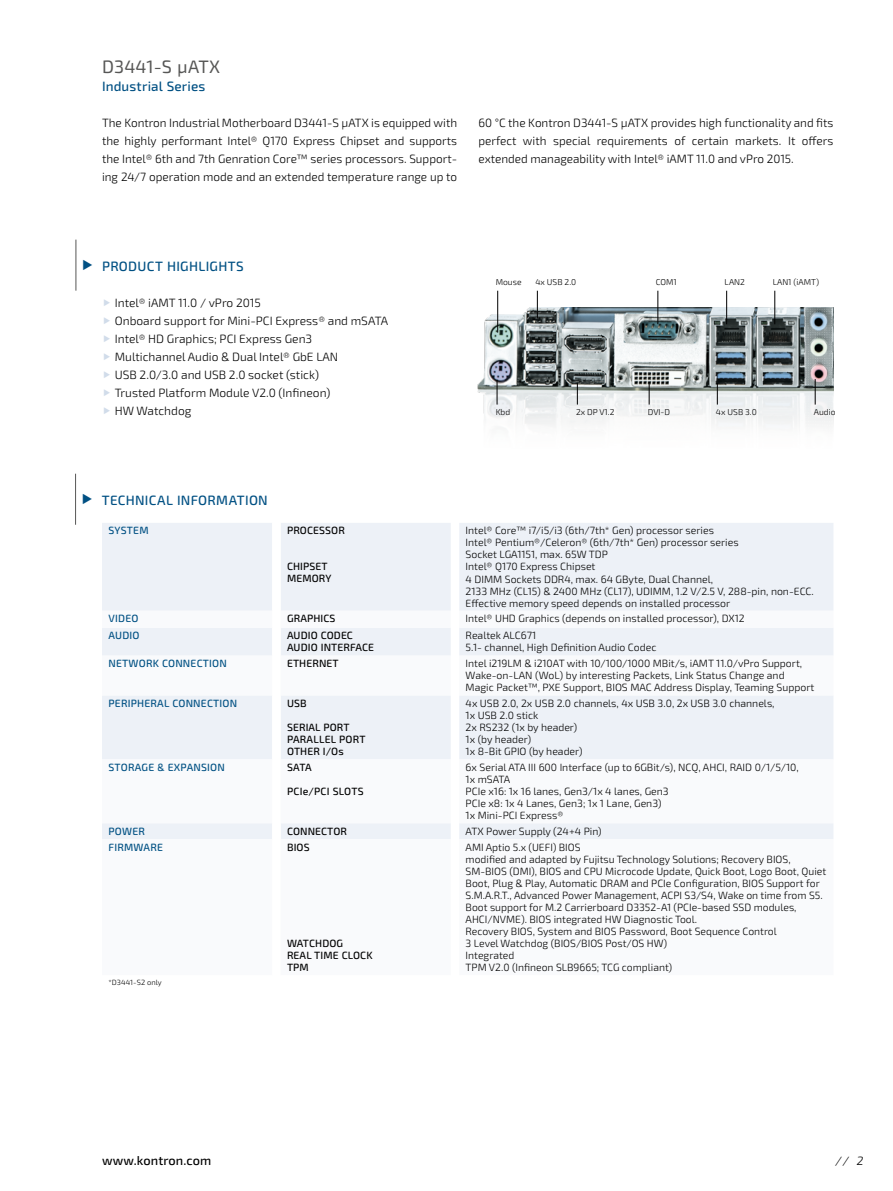
<style>
.page{position:relative;width:893px;height:1191px;background:#fff}
.page>*{position:absolute;margin:0;border:0;box-sizing:border-box;transform-origin:0 0}
.t1{font:18px "Sn T";letter-spacing:.01em;color:#575756}
.t2{font:500 13.5px "Sn T";letter-spacing:.02em;color:#005083}
.t3{font:500 12.75px "Sn T";letter-spacing:.01em;color:#000}
.t4{font:300 12px/18px "Sn T";color:#000;text-align:justify}
.t5{font:italic 300 12px "Sn T";color:#000}
.t6{font:300 10.5px/12px "Sn T";color:#000}
.t7{font:500 10.5px/12px "Sn T";letter-spacing:.01em;color:#000}
.t8{font:500 10.5px "Sn T";letter-spacing:.02em;color:#005083}
.t9{font:300 8.55px "Sn T";color:#000}
.t10{font:300 7.5px "Sn T";letter-spacing:.01em;color:#000}
</style>
<div class="page">
<img style="left:477px;top:307px;width:356px;height:119px">
<hr style="left:75px;top:474px;width:1px;height:51px;background:#575756">
<div style="left:102px;top:523px;width:731px;height:88px;background:#edf1f7"></div>
<svg style="left:272px;top:523px;width:9px;height:88px"></svg>
<svg style="left:102px;top:628px;width:731px;height:211px;fill:#f6f8fa"></svg>
<hr style="left:76px;top:240px;width:1px;height:51px;background:#575756">
<hr style="left:726px;top:291px;width:1px;height:33px;background:#000">
<hr style="left:657px;top:291px;width:1px;height:33px;background:#000">
<svg style="left:537px;top:291px;width:1px;height:27px"></svg>
<hr style="left:497px;top:291px;width:1px;height:41px;background:#000">
<hr style="left:774px;top:291px;width:1px;height:33px;background:#000">
<svg style="left:497px;top:380px;width:1px;height:24px"></svg>
<svg style="left:577px;top:383px;width:1px;height:21px"></svg>
<svg style="left:649px;top:383px;width:1px;height:21px"></svg>
<svg style="left:717px;top:383px;width:1px;height:21px"></svg>
<svg style="left:815px;top:379px;width:1px;height:25px"></svg>
<h1 class="t1" style="left:102px;top:56px;width:119px">D3441-S μATX</h1>
<p class="t2" style="left:102px;top:78px;width:105px">Industrial Series</p>
<p class="t4" style="left:102px;top:114px;width:357px">The Kontron Industrial Motherboard D3441-S µATX is equipped with the highly performant Intel® Q170 Express Chipset and supports the Intel® 6th and 7th Genration Core™ series processors. Support&shy;ing 24/7 operation mode and an extended temperature range up to</p>
<p class="t4" style="left:478px;top:114px;width:357px">60 °C the Kontron D3441-S µATX provides high functionality and fits perfect with special requirements of certain markets. It offers extended manageability with Intel® iAMT 11.0 and vPro 2015.</p>
<p class="t2" style="left:102px;top:258px;width:143px">PRODUCT HIGHLIGHTS</p>
<p class="t4" style="left:115px;top:294px;width:275px;text-align:left">Intel® iAMT 11.0 / vPro 2015<br>Onboard support for Mini-PCI Express® and mSATA Intel® HD Graphics; PCI Express Gen3<br>Multichannel Audio &amp; Dual Intel® GbE LAN<br>USB 2.0/3.0 and USB 2.0 socket (stick)<br>Trusted Platform Module V2.0 (Infineon)<br>HW Watchdog</p>
<p class="t2" style="left:102px;top:492px;width:168px">TECHNICAL INFORMATION</p>
<p class="t8" style="left:108px;top:524px;width:42px">SYSTEM</p>
<p class="t7" style="left:287px;top:525px;width:59px">PROCESSOR</p>
<p class="t7" style="left:287px;top:561px;width:46px">CHIPSET<br>MEMORY</p>
<p class="t9" style="left:496px;top:277px;width:27px">Mouse</p>
<p class="t9" style="left:535px;top:277px;width:42px">4x USB 2.0</p>
<p class="t9" style="left:656px;top:277px;width:23px">COM1</p>
<p class="t9" style="left:725px;top:277px;width:22px">LAN2</p>
<p class="t9" style="left:773px;top:277px;width:48px">LAN1 (iAMT)</p>
<p class="t9" style="left:496px;top:407px;width:16px">Kbd</p>
<p class="t9" style="left:576px;top:407px;width:40px">2x DP V1.2</p>
<p class="t9" style="left:648px;top:407px;width:24px">DVI-D</p>
<p class="t9" style="left:716px;top:407px;width:42px">4x USB 3.0</p>
<p class="t9" style="left:814px;top:407px;width:23px">Audio</p>
<p class="t6" style="left:466px;top:525px;width:350px">Intel® Core™ i7/i5/i3 (6th/7th* Gen) processor series<br>Intel® Pentium®/Celeron® (6th/7th* Gen) processor series<br>Socket LGA1151, max. 65W TDP<br>Intel® Q170 Express Chipset<br>4 DIMM Sockets DDR4, max. 64 GByte, Dual Channel,<br>2133 MHz (CL15) &amp; 2400 MHz (CL17), UDIMM, 1.2 V/2.5 V, 288-pin, non-ECC.<br>Effective memory speed depends on installed processor</p>
<p class="t8" style="left:108px;top:612px;width:31px">VIDEO</p>
<p class="t7" style="left:287px;top:613px;width:50px">GRAPHICS</p>
<p class="t6" style="left:466px;top:613px;width:281px">Intel® UHD Graphics (depends on installed processor), DX12</p>
<p class="t8" style="left:108px;top:629px;width:33px">AUDIO</p>
<p class="t7" style="left:287px;top:630px;width:88px">AUDIO CODEC<br>AUDIO INTERFACE</p>
<p class="t6" style="left:466px;top:630px;width:192px">Realtek ALC671<br>5.1- channel, High Definition Audio Codec</p>
<p class="t8" style="left:108px;top:657px;width:120px">NETWORK CONNECTION</p>
<p class="t7" style="left:287px;top:658px;width:53px">ETHERNET</p>
<p class="t6" style="left:466px;top:658px;width:350px">Intel i219LM &amp; i210AT with 10/100/1000 MBit/s, iAMT 11.0/vPro Support,<br>Wake-on-LAN (WoL) by interesting Packets, Link Status Change and<br>Magic Packet™, PXE Support, BIOS MAC Address Display, Teaming Support</p>
<p class="t8" style="left:108px;top:697px;width:130px">PERIPHERAL CONNECTION</p>
<p class="t7" style="left:287px;top:697px;width:21px">USB</p>
<p class="t7" style="left:287px;top:721px;width:80px">SERIAL PORT<br>PARALLEL PORT<br>OTHER I/Os</p>
<p class="t6" style="left:466px;top:697px;width:310px">4x USB 2.0, 2x USB 2.0 channels, 4x USB 3.0, 2x USB 3.0 channels,<br>1x USB 2.0 stick<br>2x RS232 (1x by header)<br>1x (by header)<br>1x 8-Bit GPIO (by header)</p>
<p class="t8" style="left:108px;top:761px;width:118px">STORAGE &amp; EXPANSION</p>
<p class="t7" style="left:287px;top:761px;width:26px">SATA</p>
<p class="t7" style="left:287px;top:785px;width:78px">PCIe/PCI SLOTS</p>
<p class="t6" style="left:466px;top:761px;width:335px">6x Serial ATA III 600 Interface (up to 6GBit/s), NCQ, AHCI, RAID 0/1/5/10, 1x mSATA<br>PCIe x16: 1x 16 lanes, Gen3/1x 4 lanes, Gen3<br>PCIe x8: 1x 4 Lanes, Gen3; 1x 1 Lane, Gen3)<br>1x Mini-PCI Express®</p>
<p class="t8" style="left:108px;top:825px;width:38px">POWER</p>
<p class="t7" style="left:287px;top:825px;width:62px">CONNECTOR</p>
<p class="t6" style="left:466px;top:825px;width:137px">ATX Power Supply (24+4 Pin)</p>
<p class="t8" style="left:108px;top:841px;width:56px">FIRMWARE</p>
<p class="t7" style="left:287px;top:841px;width:24px">BIOS</p>
<p class="t6" style="left:466px;top:841px;width:362px">AMI Aptio 5.x (UEFI) BIOS<br>modified and adapted by Fujitsu Technology Solutions; Recovery BIOS, SM-BIOS (DMI), BIOS and CPU Microcode Update, Quick Boot, Logo Boot, Quiet Boot, Plug &amp; Play, Automatic DRAM and PCIe Configuration, BIOS Support for S.M.A.R.T., Advanced Power Management, ACPI S3/S4, Wake on time from S5.<br>Boot support for M.2 Carrierboard D3352-A1 (PCIe-based SSD modules, AHCI/NVME). BIOS integrated HW Diagnostic Tool.<br>Recovery BIOS, System and BIOS Password, Boot Sequence Control<br>3 Level Watchdog (BIOS/BIOS Post/OS HW)<br>Integrated<br>TPM V2.0 (Infineon SLB9665; TCG compliant)</p>
<p class="t7" style="left:287px;top:937px;width:87px">WATCHDOG<br>REAL TIME CLOCK<br>TPM</p>
<p class="t10" style="left:108px;top:977px;width:55px">*D3441-S2 only</p>
<p class="t3" style="left:102px;top:1153px;width:111px">www.kontron.com</p>
<p class="t5" style="left:835px;top:1153px;width:30px">// 2</p>
</div>
